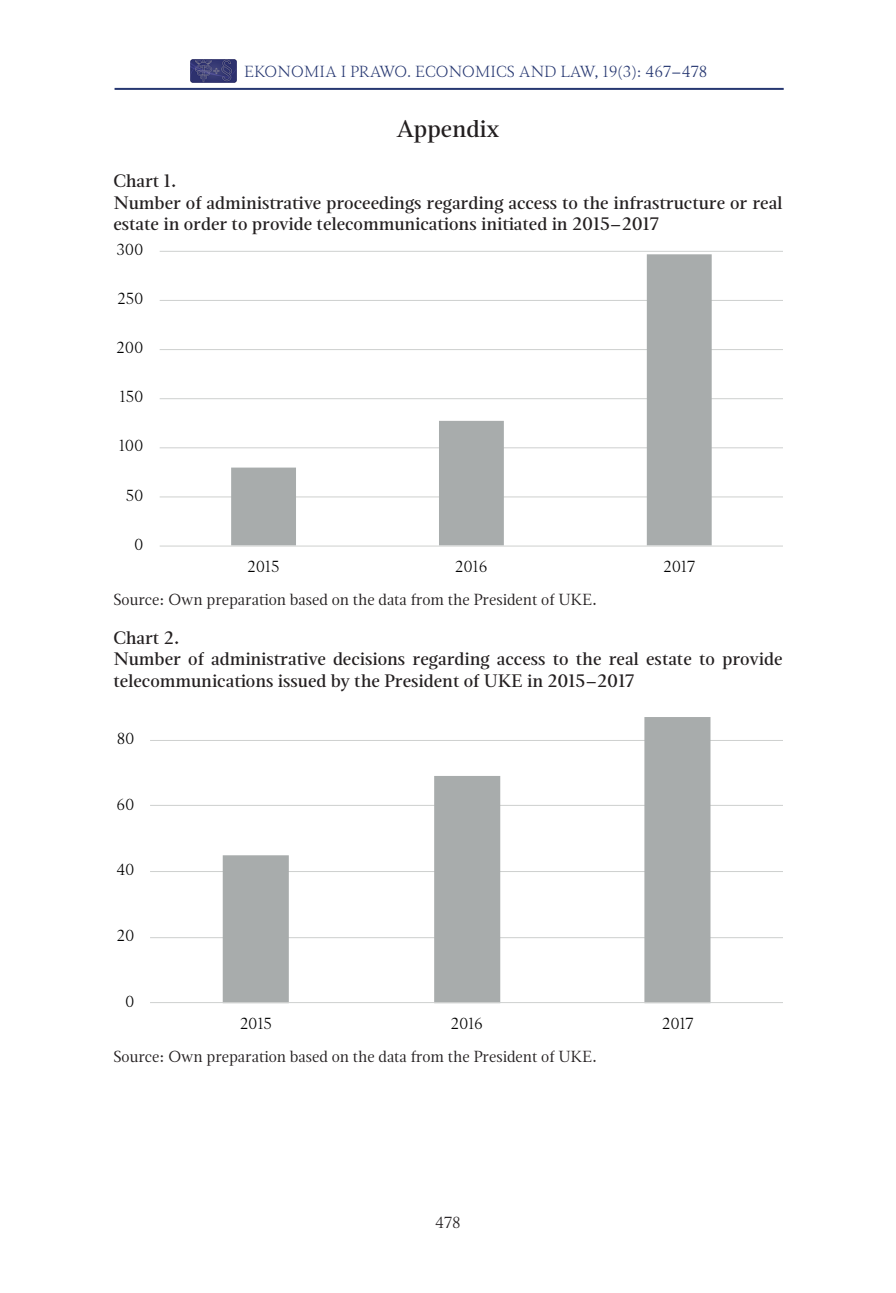
<style>
.page{position:relative;width:896px;height:1293px;background:#fff}
.page>*{position:absolute;margin:0;border:0;box-sizing:border-box;transform-origin:0 0}
.Tytuły__1{font:500 24px "Magneta";color:#231f20}
.Obiekt_tytuł{font:500 18px/21.6px "Magneta";color:#231f20}
.Obiekt_numer{font:500 18px "Magneta";color:#231f20}
.Źródło{font:16px "Magneta";color:#231f20}
.t1{font:100 16px "Magneta";color:#000001}
.t2{font:100 16px "Magneta";color:#263771}
.t3{font:100 16px "Magneta";color:#231f20}
</style>
<div class="page">
<hr style="left:115px;top:88px;width:668px;height:2px;background:#263771">
<img style="left:191px;top:60px;width:46px;height:22px">
<hr style="left:160px;top:251px;width:622px;height:1px;background:#cfd1d0">
<hr style="left:160px;top:300px;width:622px;height:1px;background:#cfd1d0">
<hr style="left:160px;top:349px;width:622px;height:1px;background:#cfd1d0">
<hr style="left:160px;top:398px;width:622px;height:1px;background:#cfd1d0">
<hr style="left:160px;top:447px;width:622px;height:1px;background:#cfd1d0">
<hr style="left:160px;top:496px;width:622px;height:1px;background:#cfd1d0">
<svg style="left:231px;top:254px;width:481px;height:291px"></svg>
<hr style="left:160px;top:545px;width:622px;height:1px;background:#cfd1d0">
<hr style="left:150px;top:740px;width:632px;height:1px;background:#cfd1d0">
<hr style="left:150px;top:805px;width:632px;height:1px;background:#cfd1d0">
<hr style="left:150px;top:871px;width:632px;height:1px;background:#cfd1d0">
<hr style="left:150px;top:937px;width:632px;height:1px;background:#cfd1d0">
<svg style="left:223px;top:717px;width:487px;height:285px"></svg>
<hr style="left:150px;top:1002px;width:632px;height:1px;background:#cfd1d0">
<p class="t2" style="left:244px;top:60px;width:464px">EKONOMIA I PRAWO. ECONOMICS AND LAW, 19(3): 467–478</p>
<p class="Tytuły__1" style="left:396px;top:112px;width:105px">Appendix</p>
<p class="Obiekt_numer" style="left:113px;top:168px;width:65px">Chart 1.</p>
<p class="Obiekt_tytuł" style="left:113px;top:191px;width:670px">Number of administrative proceedings regarding access to the infrastructure or real estate in order to provide telecommunications initiated in 2015–2017</p>
<p class="t1" style="left:116px;top:239px;width:29px">300</p>
<p class="t1" style="left:117px;top:288px;width:28px">250</p>
<p class="t1" style="left:116px;top:337px;width:29px">200</p>
<p class="t1" style="left:120px;top:386px;width:25px">150</p>
<p class="t1" style="left:119px;top:435px;width:26px">100</p>
<p class="t1" style="left:126px;top:484px;width:19px">50</p>
<p class="t1" style="left:134px;top:533px;width:11px">0</p>
<p class="t1" style="left:247px;top:555px;width:34px">2015</p>
<p class="t1" style="left:455px;top:555px;width:34px">2016</p>
<p class="t1" style="left:663px;top:555px;width:33px">2017</p>
<p class="Źródło" style="left:113px;top:588px;width:485px">Source: Own preparation based on the data from the President of UKE.</p>
<p class="Obiekt_numer" style="left:113px;top:625px;width:68px">Chart 2.</p>
<p class="Obiekt_tytuł" style="left:113px;top:648px;width:670px">Number of administrative decisions regarding access to the real estate to provide telecommunications issued by the President of UKE in 2015–2017</p>
<p class="t1" style="left:117px;top:727px;width:19px">80</p>
<p class="t1" style="left:116px;top:793px;width:20px">60</p>
<p class="t1" style="left:116px;top:859px;width:20px">40</p>
<p class="t1" style="left:117px;top:924px;width:19px">20</p>
<p class="t1" style="left:125px;top:990px;width:11px">0</p>
<p class="t1" style="left:240px;top:1012px;width:34px">2015</p>
<p class="t1" style="left:450px;top:1012px;width:34px">2016</p>
<p class="t1" style="left:662px;top:1012px;width:33px">2017</p>
<p class="Źródło" style="left:113px;top:1045px;width:485px">Source: Own preparation based on the data from the President of UKE.</p>
<p class="t3" style="left:435px;top:1211px;width:27px">478</p>
</div>
